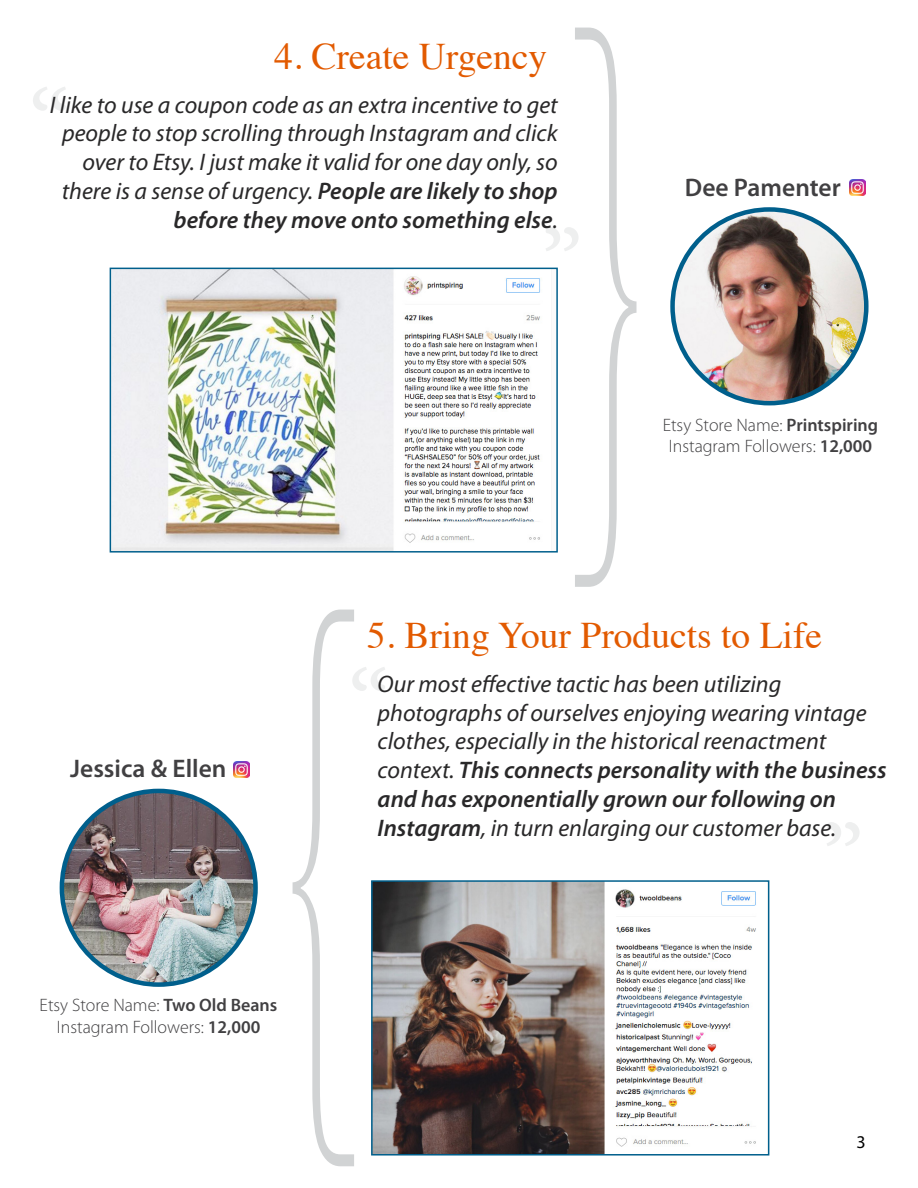
<style>
.page{position:relative;width:918px;height:1188px;background:#fff}
.page>*{position:absolute;margin:0;border:0;box-sizing:border-box;transform-origin:0 0}
.t1{font:200 629.85px "Avenir Next Condensed";color:#d1d3d4;scale:.54 1}
.t2{font:200 627px "Avenir Next Condensed";color:#d1d3d4;scale:.55 1}
.t3{font:105px "Minion Pro";color:#d5d7d8}
.t4{font:37.5px "Times";color:#e25a00}
.t5{font:600 25.5px "Myriad Pro";color:#414042}
.t6{font:italic 24px/28.8px "Myriad Pro";color:#292829;text-align:right}
.t7{font:300 18px/21.6px "Myriad Pro";color:#414042;text-align:center}
.t8{font:18px "Myriad Pro";color:#000}
.s1{font-weight:600}
</style>
<div class="page">
<img style="left:113px;top:271px;width:428px;height:279px">
<div style="left:110px;top:268px;width:448px;height:285px;border:2px solid #005f8c"></div>
<img style="left:673px;top:209px;width:193px;height:194px;border-radius:97px">
<div style="left:670px;top:207px;width:199px;height:198px;border:4px solid #005f8c;border-radius:50%"></div>
<img style="left:850px;top:179px;width:16px;height:17px">
<img style="left:62px;top:791px;width:194px;height:194px;border-radius:97px">
<div style="left:60px;top:789px;width:198px;height:198px;border:4px solid #005f8c;border-radius:50%"></div>
<img style="left:234px;top:761px;width:16px;height:17px">
<img style="left:374px;top:883px;width:382px;height:270px">
<div style="left:371px;top:880px;width:398px;height:276px;border:2px solid #005f8c"></div>
<h3 class="t4" style="left:274px;top:21px;width:275px">4. Create Urgency</h3>
<p class="t6" style="left:50px;top:90px;width:509px">I like to use a coupon code as an extra incentive to get people to stop scrolling through Instagram and click over to Etsy. I just make it valid for one day only, so there is a sense of urgency. <span class="s1">People are likely to shop before they move onto something else</span>.</p>
<h3 class="t3" style="left:28px;top:58px;width:43px">“</h3>
<h1 class="t1" style="left:558px;top:-107px;width:147px">}</h1>
<p class="t5" style="left:685px;top:171px;width:157px">Dee Pamenter</p>
<p class="t7" style="left:663px;top:414px;width:217px">Etsy Store Name: <span class="s1">Printspiring<br></span>Instagram Followers: <span class="s1">12,000</span></p>
<p class="t5" style="left:70px;top:753px;width:158px">Jessica &amp; Ellen</p>
<p class="t7" style="left:40px;top:994px;width:239px">Etsy Store Name: <span class="s1">Two Old Beans<br></span>Instagram Followers: <span class="s1">12,000</span></p>
<h2 class="t2" style="left:371px;top:1300px;width:145px;rotate:-180deg">}</h2>
<h3 class="t4" style="left:367px;top:600px;width:457px">5. Bring Your Products to Life</h3>
<h3 class="t3" style="left:348px;top:638px;width:43px">“</h3>
<p class="t6" style="left:378px;top:669px;width:511px;text-align:left">Our most effective tactic has been utilizing photographs of ourselves enjoying wearing vintage clothes, especially in the historical reenactment context. <span class="s1">This connects personality with the business and has exponentially grown our following on Instagram</span>, in turn enlarging our customer base.</p>
<h3 class="t3" style="left:864px;top:875px;width:43px;rotate:-180deg">“</h3>
<p class="t8" style="left:857px;top:1130px;width:11px">3</p>
</div>
